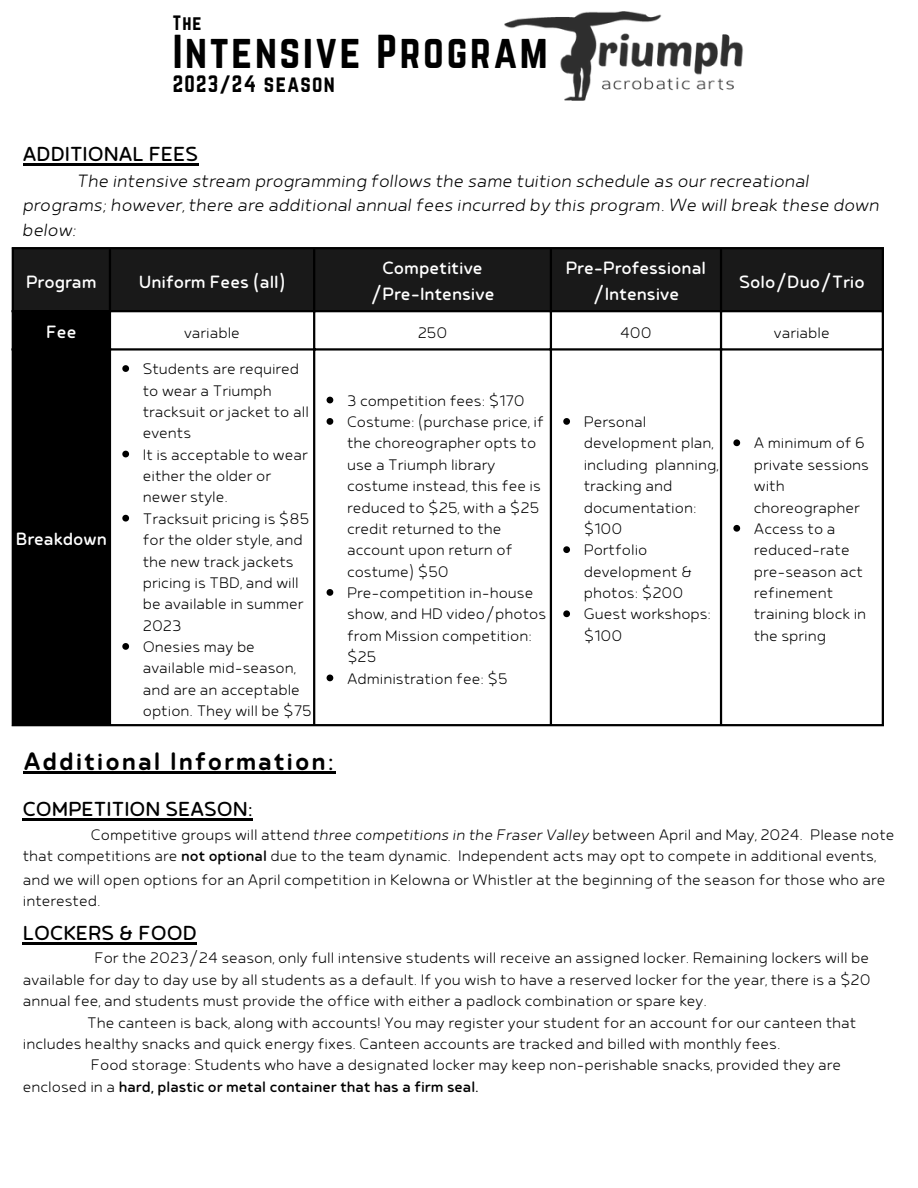
<style>
.page{position:relative;width:918px;height:1188px;background:#fff}
.page>*{position:absolute;margin:0;border:0;box-sizing:border-box;transform-origin:0 0}
.t1{font:41.55px "Norwester";letter-spacing:.065em;color:#000}
.t2{font:500 30px "Betm Rounded";letter-spacing:.065em;color:#000}
.t3{font:24px "Betm Rounded";color:#000}
.t4{font:300 21px/24.8px "Betm Rounded";color:#000}
.t5{font:21px "Betm Rounded";color:#fff}
.t6{font:20.85px "Norwester";letter-spacing:.065em;color:#000}
.t7{font:18.15px "Norwester";color:#000}
.t8{font:300 18px/21.3px "Betm Rounded";color:#000}
.s1{font-weight:400}
</style>
<div class="page">
<img style="left:505px;top:11px;width:238px;height:89px">
<div style="left:14px;top:249px;width:868px;height:61px;background:#191919"></div>
<div style="left:14px;top:312px;width:95px;height:412px;background:#000"></div>
<svg style="left:122px;top:365px;width:7px;height:7px"></svg>
<svg style="left:122px;top:451px;width:7px;height:6px"></svg>
<svg style="left:122px;top:515px;width:7px;height:7px"></svg>
<svg style="left:122px;top:643px;width:7px;height:7px"></svg>
<svg style="left:327px;top:397px;width:6px;height:6px"></svg>
<svg style="left:327px;top:418px;width:6px;height:7px"></svg>
<svg style="left:327px;top:589px;width:6px;height:7px"></svg>
<svg style="left:327px;top:675px;width:6px;height:6px"></svg>
<svg style="left:563px;top:418px;width:7px;height:7px"></svg>
<svg style="left:563px;top:546px;width:7px;height:7px"></svg>
<svg style="left:563px;top:610px;width:7px;height:7px"></svg>
<svg style="left:733px;top:439px;width:7px;height:7px"></svg>
<svg style="left:733px;top:525px;width:7px;height:7px"></svg>
<hr style="left:12px;top:249px;width:2px;height:475px;background:#000">
<hr style="left:109px;top:249px;width:2px;height:475px;background:#000">
<hr style="left:313px;top:249px;width:2px;height:475px;background:#000">
<hr style="left:550px;top:249px;width:2px;height:475px;background:#000">
<hr style="left:720px;top:249px;width:2px;height:475px;background:#000">
<hr style="left:882px;top:249px;width:2px;height:475px;background:#000">
<hr style="left:12px;top:247px;width:872px;height:2px;background:#000">
<hr style="left:12px;top:310px;width:872px;height:2px;background:#000">
<hr style="left:12px;top:348px;width:872px;height:3px;background:#000">
<hr style="left:12px;top:724px;width:872px;height:2px;background:#000">
<hr style="left:23px;top:163px;width:175px;height:2px;background:#000">
<hr style="left:23px;top:819px;width:230px;height:2px;background:#000">
<hr style="left:23px;top:942px;width:174px;height:2px;background:#000">
<hr style="left:24px;top:772px;width:312px;height:2px;background:#000">
<p class="t7" style="left:173px;top:12px;width:30px">The</p>
<p class="t1" style="left:173px;top:27px;width:376px">Intensive Program</p>
<p class="t6" style="left:173px;top:71px;width:164px">2023/24 season</p>
<p class="t3" style="left:23px;top:135px;width:177px">ADDITIONAL FEES</p>
<p class="t4" style="left:23px;top:166px;width:858px;text-indent:54px">The intensive stream programming follows the same tuition schedule as our recreational programs; however, there are additional annual fees incurred by this program. We will break these down below:</p>
<p class="t5" style="left:26px;top:265px;width:72px">Program</p>
<p class="t5" style="left:139px;top:265px;width:148px">Uniform Fees (all)</p>
<p class="t5" style="left:382px;top:251px;width:102px">Competitive</p>
<p class="t5" style="left:371px;top:277px;width:125px">/Pre-Intensive</p>
<p class="t5" style="left:566px;top:251px;width:142px">Pre-Professional</p>
<p class="t5" style="left:593px;top:277px;width:88px">/Intensive</p>
<p class="t5" style="left:739px;top:265px;width:127px">Solo/Duo/Trio</p>
<p class="t5" style="left:46px;top:315px;width:32px">Fee</p>
<p class="t8" style="left:184px;top:320px;width:57px">variable</p>
<p class="t8" style="left:418px;top:320px;width:31px">250</p>
<p class="t8" style="left:620px;top:320px;width:33px">400</p>
<p class="t8" style="left:774px;top:320px;width:57px">variable</p>
<p class="t5" style="left:16px;top:522px;width:93px">Breakdown</p>
<p class="t8" style="left:143px;top:356px;width:168px">Students are required to wear a Triumph tracksuit or jacket to all events</p>
<p class="t8" style="left:143px;top:442px;width:166px">It is acceptable to wear either the older or newer style.</p>
<p class="t8" style="left:143px;top:506px;width:168px">Tracksuit pricing is $85 for the older style, and the new track jackets pricing is TBD, and will be available in summer<br>2023</p>
<p class="t8" style="left:143px;top:634px;width:170px">Onesies may be available mid-season, and are an acceptable option. They will be $75</p>
<p class="t2" style="left:24px;top:738px;width:312px">Additional Information:</p>
<p class="t8" style="left:347px;top:388px;width:179px">3 competition fees: $170</p>
<p class="t8" style="left:347px;top:409px;width:198px">Costume: (purchase price, if the choreographer opts to use a Triumph library costume instead, this fee is reduced to $25, with a $25 credit returned to the account upon return of costume) $50</p>
<p class="t8" style="left:347px;top:580px;width:201px">Pre-competition in-house show, and HD video/photos from Mission competition: $25</p>
<p class="t8" style="left:347px;top:666px;width:162px">Administration fee: $5</p>
<p class="t8" style="left:584px;top:409px;width:136px">Personal development plan, including planning, tracking and documentation: $100</p>
<p class="t8" style="left:584px;top:537px;width:110px">Portfolio development &amp; photos: $200</p>
<p class="t8" style="left:584px;top:601px;width:129px">Guest workshops: $100</p>
<p class="t8" style="left:754px;top:430px;width:117px">A minimum of 6 private sessions with choreographer</p>
<p class="t8" style="left:754px;top:516px;width:114px">Access to a reduced-rate pre-season act refinement training block in the spring</p>
<p class="t3" style="left:23px;top:790px;width:232px">COMPETITION SEASON:</p>
<p class="t8" style="left:23px;top:822px;width:873px;text-indent:68px">Competitive groups will attend three competitions in the Fraser Valley between April and May, 2024. Please note that competitions are <span class="s1">not optional</span> due to the team dynamic. Independent acts may opt to compete in additional events,</p>
<p class="t8" style="left:23px;top:867px;width:864px">and we will open options for an April competition in Kelowna or Whistler at the beginning of the season for those who are interested.</p>
<p class="t3" style="left:23px;top:914px;width:176px">LOCKERS &amp; FOOD</p>
<p class="t8" style="left:23px;top:946px;width:849px;text-align:justify;text-indent:72px">For the 2023/24 season, only full intensive students will receive an assigned locker. Remaining lockers will be available for day to day use by all students as a default. If you wish to have a reserved locker for the year, there is a $20 annual fee, and students must provide the office with either a padlock combination or spare key.</p>
<p class="t8" style="left:23px;top:1010px;width:835px;text-indent:64px">The canteen is back, along with accounts! You may register your student for an account for our canteen that includes healthy snacks and quick energy fixes. Canteen accounts are tracked and billed with monthly fees.</p>
<p class="t8" style="left:23px;top:1052px;width:820px;text-indent:68px">Food storage: Students who have a designated locker may keep non-perishable snacks, provided they are enclosed in a <span class="s1">hard, plastic or metal container that has a firm seal.</span></p>
</div>
